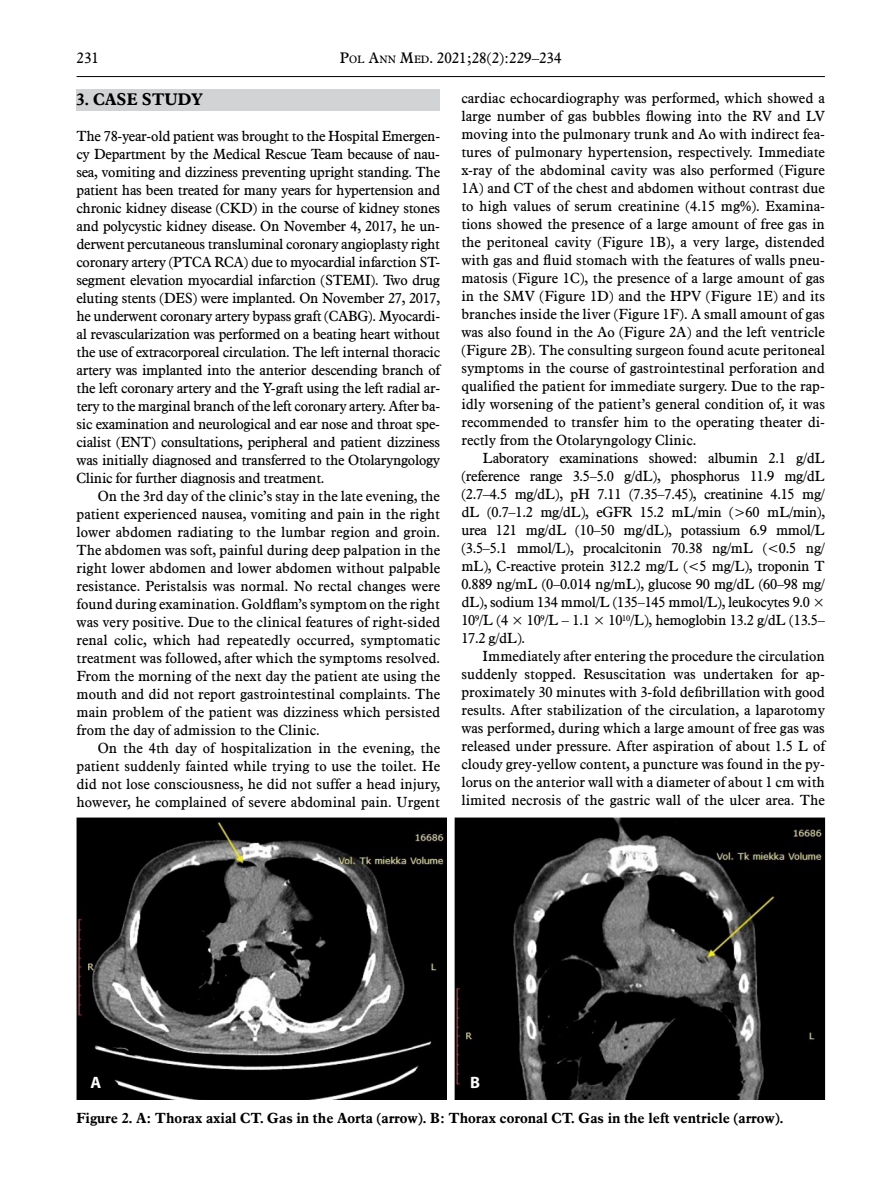
<style>
.page{position:relative;width:893px;height:1191px;background:#fff}
.page>*{position:absolute;margin:0;border:0;box-sizing:border-box;transform-origin:0 0}
.t1{font:700 16.5px "Aldine 721 EU";color:#000}
.t2{font:700 16.5px "Myriad";color:#fff}
.t3{font:15px "Aldine 721 EU";color:#000}
.t4{font:14.4px/18px "Aldine 721 EU";color:#000;text-align:justify}
.t5{font:700 14.4px "Aldine 721 EU";color:#000}
.s1{font-size:10.5px}
</style>
<div class="page">
<hr style="left:77px;top:76px;width:748px;height:1px;background:#000">
<div style="left:77px;top:89px;width:363px;height:22px;background:#d1d3d4"></div>
<img style="left:76px;top:817px;width:749px;height:282px">
<div style="left:90px;top:1075px;width:13px;height:16px;background:#000"></div>
<div style="left:470px;top:1075px;width:13px;height:16px;background:#000"></div>
<p class="t3" style="left:77px;top:49px;width:24px">231</p>
<p class="t3" style="left:340px;top:49px;width:223px">P<span class="s1">OL</span> A<span class="s1">NN</span> M<span class="s1">ED</span>. 2021;28(2):229–234</p>
<p class="t1" style="left:77px;top:89px;width:128px">3. CASE STUDY</p>
<p class="t4" style="left:77px;top:128px;width:365px">The 78-year-old patient was brought to the Hospital Emergen&shy;cy Department by the Medical Rescue Team because of nau&shy;sea, vomiting and dizziness preventing upright standing. The patient has been treated for many years for hypertension and chronic kidney disease (CKD) in the course of kidney stones and polycystic kidney disease. On November 4, 2017, he un&shy;derwent percutaneous transluminal coronary angioplasty right coronary artery (PTCA RCA) due to myocardial infarction ST&shy;segment elevation myocardial infarction (STEMI). Two drug eluting stents (DES) were implanted. On November 27, 2017, he underwent coronary artery bypass graft (CABG). Myocardi&shy;al revascularization was performed on a beating heart without the use of extracorporeal circulation. The left internal thoracic artery was implanted into the anterior descending branch of the left coronary artery and the Y-graft using the left radial ar&shy;tery to the marginal branch of the left coronary artery. After ba&shy;sic examination and neurological and ear nose and throat spe&shy;cialist (ENT) consultations, peripheral and patient dizziness was initially diagnosed and transferred to the Otolaryngology Clinic for further diagnosis and treatment.</p>
<p class="t4" style="left:77px;top:488px;width:365px;text-indent:21px">On the 3rd day of the clinic’s stay in the late evening, the patient experienced nausea, vomiting and pain in the right lower abdomen radiating to the lumbar region and groin.<br>The abdomen was soft, painful during deep palpation in the right lower abdomen and lower abdomen without palpable resistance. Peristalsis was normal. No rectal changes were found during examination. Goldflam’s symptom on the right was very positive. Due to the clinical features of right-sided renal colic, which had repeatedly occurred, symptomatic treatment was followed, after which the symptoms resolved.<br>From the morning of the next day the patient ate using the mouth and did not report gastrointestinal complaints. The main problem of the patient was dizziness which persisted from the day of admission to the Clinic.</p>
<p class="t4" style="left:77px;top:740px;width:365px;text-indent:21px">On the 4th day of hospitalization in the evening, the patient suddenly fainted while trying to use the toilet. He did not lose consciousness, he did not suffer a head injury, however, he complained of severe abdominal pain. Urgent</p>
<p class="t4" style="left:461px;top:90px;width:365px">cardiac echocardiography was performed, which showed a large number of gas bubbles flowing into the RV and LV moving into the pulmonary trunk and Ao with indirect fea&shy;tures of pulmonary hypertension, respectively. Immediate x-ray of the abdominal cavity was also performed (Figure 1A) and CT of the chest and abdomen without contrast due to high values of serum creatinine (4.15 mg%). Examina&shy;tions showed the presence of a large amount of free gas in the peritoneal cavity (Figure 1B), a very large, distended with gas and fluid stomach with the features of walls pneu&shy;matosis (Figure 1C), the presence of a large amount of gas in the SMV (Figure 1D) and the HPV (Figure 1E) and its branches inside the liver (Figure 1F). A small amount of gas was also found in the Ao (Figure 2A) and the left ventricle (Figure 2B). The consulting surgeon found acute peritoneal symptoms in the course of gastrointestinal perforation and qualified the patient for immediate surgery. Due to the rap&shy;idly worsening of the patient’s general condition of, it was recommended to transfer him to the operating theater di&shy;rectly from the Otolaryngology Clinic.</p>
<p class="t4" style="left:461px;top:450px;width:365px;text-indent:21px">Laboratory examinations showed: albumin 2.1 g/dL (reference range 3.5–5.0 g/dL), phosphorus 11.9 mg/dL (2.7–4.5 mg/dL), pH 7.11 (7.35–7.45), creatinine 4.15 mg/ dL (0.7–1.2 mg/dL), eGFR 15.2 mL/min (&gt;60 mL/min), urea 121 mg/dL (10–50 mg/dL), potassium 6.9 mmol/L (3.5–5.1 mmol/L), procalcitonin 70.38 ng/mL (&lt;0.5 ng/ mL), C-reactive protein 312.2 mg/L (&lt;5 mg/L), troponin T 0.889 ng/mL (0–0.014 ng/mL), glucose 90 mg/dL (60–98 mg/ dL), sodium 134 mmol/L (135–145 mmol/L), leukocytes 9.0 × 10<sup>9</sup>/L (4 × 10<sup>9</sup>/L – 1.1 × 10<sup>10</sup>/L), hemoglobin 13.2 g/dL (13.5– 17.2 g/dL).</p>
<p class="t4" style="left:461px;top:648px;width:365px;text-indent:21px">Immediately after entering the procedure the circulation suddenly stopped. Resuscitation was undertaken for ap&shy;proximately 30 minutes with 3-fold defibrillation with good results. After stabilization of the circulation, a laparotomy was performed, during which a large amount of free gas was released under pressure. After aspiration of about 1.5 L of cloudy grey-yellow content, a puncture was found in the py&shy;lorus on the anterior wall with a diameter of about 1 cm with limited necrosis of the gastric wall of the ulcer area. The</p>
<p class="t2" style="left:90px;top:1073px;width:12px">A</p>
<p class="t2" style="left:470px;top:1073px;width:11px">B</p>
<p class="t5" style="left:77px;top:1109px;width:708px">Figure 2. A: Thorax axial CT. Gas in the Aorta (arrow). B: Thorax coronal CT. Gas in the left ventricle (arrow).</p>
</div>
